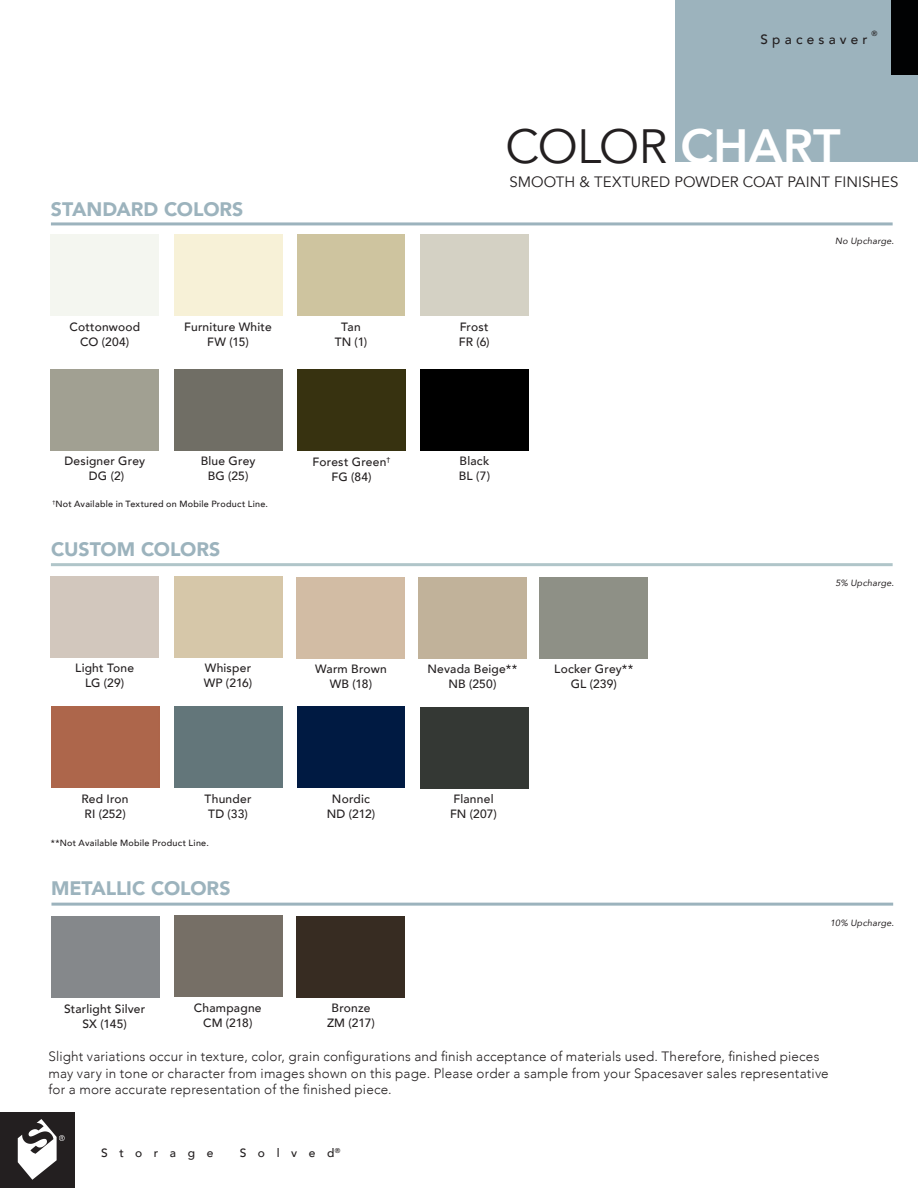
<style>
.page{position:relative;width:918px;height:1188px;background:#fff}
.page>*{position:absolute;margin:0;border:0;box-sizing:border-box;transform-origin:0 0}
.t1{font:48px "Avenir";letter-spacing:-.02em;color:#231f20}
.t2{font:900 19.5px "Avenir";letter-spacing:-.005em;color:#9cb3bd}
.t3{font:15px "Avenir";color:#231f20}
.t4{font:300 13.5px/16.5px "Avenir";letter-spacing:.015em;color:#231f20}
.t5{font:500 13.5px "Avenir";letter-spacing:.315em;color:#231f20}
.t6{font:500 12px/15px "Avenir";letter-spacing:.02em;color:#231f20;text-align:center}
.t7{font:500 12px "Avenir";letter-spacing:.965em;color:#231f20}
.t8{font:500 9px "Avenir";letter-spacing:.03em;color:#231f20}
.t9{font:italic 9px "Avenir";letter-spacing:.025em;color:#231f20}
.t10{font:500 7.5px "Avenir";color:#231f20}
.s1{font-weight:800;color:#fff}
</style>
<div class="page">
<div style="left:0;top:1112px;width:74px;height:76px;background:#231f20"></div>
<svg style="left:18px;top:1119px;width:47px;height:61px"></svg>
<div style="left:675px;top:0;width:243px;height:162px;background:#9cb3bd"></div>
<div style="left:891px;top:0;width:27px;height:74px;background:#010203"></div>
<div style="left:420px;top:369px;width:108px;height:81px;background:#000"></div>
<div style="left:174px;top:369px;width:108px;height:81px;background:#706e65"></div>
<div style="left:297px;top:369px;width:108px;height:81px;background:#373210"></div>
<hr style="left:51px;top:222px;width:842px;height:3px;background:#9cb3bd">
<div style="left:297px;top:917px;width:108px;height:81px;background:#372c22"></div>
<div style="left:174px;top:916px;width:108px;height:81px;background:#766f66"></div>
<hr style="left:51px;top:903px;width:842px;height:3px;background:#9cb3bd">
<div style="left:420px;top:707px;width:108px;height:81px;background:#343834"></div>
<div style="left:297px;top:706px;width:108px;height:81px;background:#001a42"></div>
<div style="left:51px;top:707px;width:108px;height:81px;background:#ad664b"></div>
<div style="left:174px;top:707px;width:108px;height:81px;background:#63767a"></div>
<hr style="left:51px;top:563px;width:842px;height:3px;background:#b0c5c9">
<p class="t10" style="left:872px;top:27px;width:7px">®</p>
<p class="t5" style="left:761px;top:27px;width:108px">Spacesaver</p>
<h2 class="t2" style="left:51px;top:192px;width:194px">STANDARD COLORS</h2>
<p class="t6" style="left:69px;top:318px;width:72px">Cottonwood<br>CO (204)</p>
<p class="t6" style="left:184px;top:318px;width:89px">Furniture White<br>FW (15)</p>
<p class="t6" style="left:335px;top:318px;width:34px">Tan<br>TN (1)</p>
<p class="t6" style="left:64px;top:453px;width:82px">Designer Grey<br>DG (2)</p>
<p class="t6" style="left:201px;top:453px;width:56px">Blue Grey<br>BG (25)</p>
<p class="t8" style="left:52px;top:496px;width:217px"><sup>†</sup>Not Available in Textured on Mobile Product Line.</p>
<h2 class="t2" style="left:51px;top:532px;width:171px">CUSTOM COLORS</h2>
<p class="t6" style="left:312px;top:454px;width:79px">Forest Green<sup>†<br></sup>FG (84)</p>
<h1 class="t1" style="left:505px;top:118px;width:337px">COLOR <span class="s1">CHART</span></h1>
<p class="t3" style="left:509px;top:173px;width:391px">SMOOTH &amp; TEXTURED POWDER COAT PAINT FINISHES</p>
<p class="t9" style="left:835px;top:235px;width:60px">No Upcharge.</p>
<p class="t6" style="left:459px;top:318px;width:32px;text-align:left">Frost<br>FR (6)</p>
<p class="t6" style="left:459px;top:453px;width:33px;text-align:left">Black<br>BL (7)</p>
<p class="t9" style="left:835px;top:578px;width:60px">5% Upcharge.</p>
<p class="t6" style="left:75px;top:660px;width:61px">Light Tone<br>LG (29)</p>
<p class="t6" style="left:554px;top:661px;width:81px">Locker Grey**<br>GL (239)</p>
<p class="t6" style="left:204px;top:660px;width:50px;text-align:left">Whisper<br>WP (216)</p>
<p class="t6" style="left:315px;top:661px;width:73px">Warm Brown<br>WB (18)</p>
<p class="t6" style="left:428px;top:661px;width:91px">Nevada Beige**<br>NB (250)</p>
<p class="t6" style="left:82px;top:791px;width:49px;text-align:left">Red Iron<br>RI (252)</p>
<p class="t6" style="left:205px;top:791px;width:48px;text-align:left">Thunder<br>TD (33)</p>
<p class="t8" style="left:51px;top:836px;width:159px">**Not Available Mobile Product Line.</p>
<h2 class="t2" style="left:51px;top:872px;width:181px">METALLIC COLORS</h2>
<p class="t6" style="left:64px;top:1000px;width:83px">Starlight Silver<br>SX (145)</p>
<p class="t6" style="left:194px;top:999px;width:69px">Champagne<br>CM (218)</p>
<p class="t6" style="left:327px;top:791px;width:50px">Nordic<br>ND (212)</p>
<p class="t6" style="left:327px;top:1000px;width:49px">Bronze<br>ZM (217)</p>
<p class="t6" style="left:450px;top:791px;width:48px;text-align:left">Flannel<br>FN (207)</p>
<p class="t9" style="left:830px;top:917px;width:65px">10% Upcharge.</p>
<p class="t4" style="left:49px;top:1048px;width:782px">Slight variations occur in texture, color, grain configurations and finish acceptance of materials used. Therefore, finished pieces may vary in tone or character from images shown on this page. Please order a sample from your Spacesaver sales representative for a more accurate representation of the finished piece.</p>
<p class="t7" style="left:101px;top:1142px;width:114px">Storage</p>
<p class="t6" style="left:240px;top:1144px;width:102px">Solved<sup>®</sup></p>
</div>
